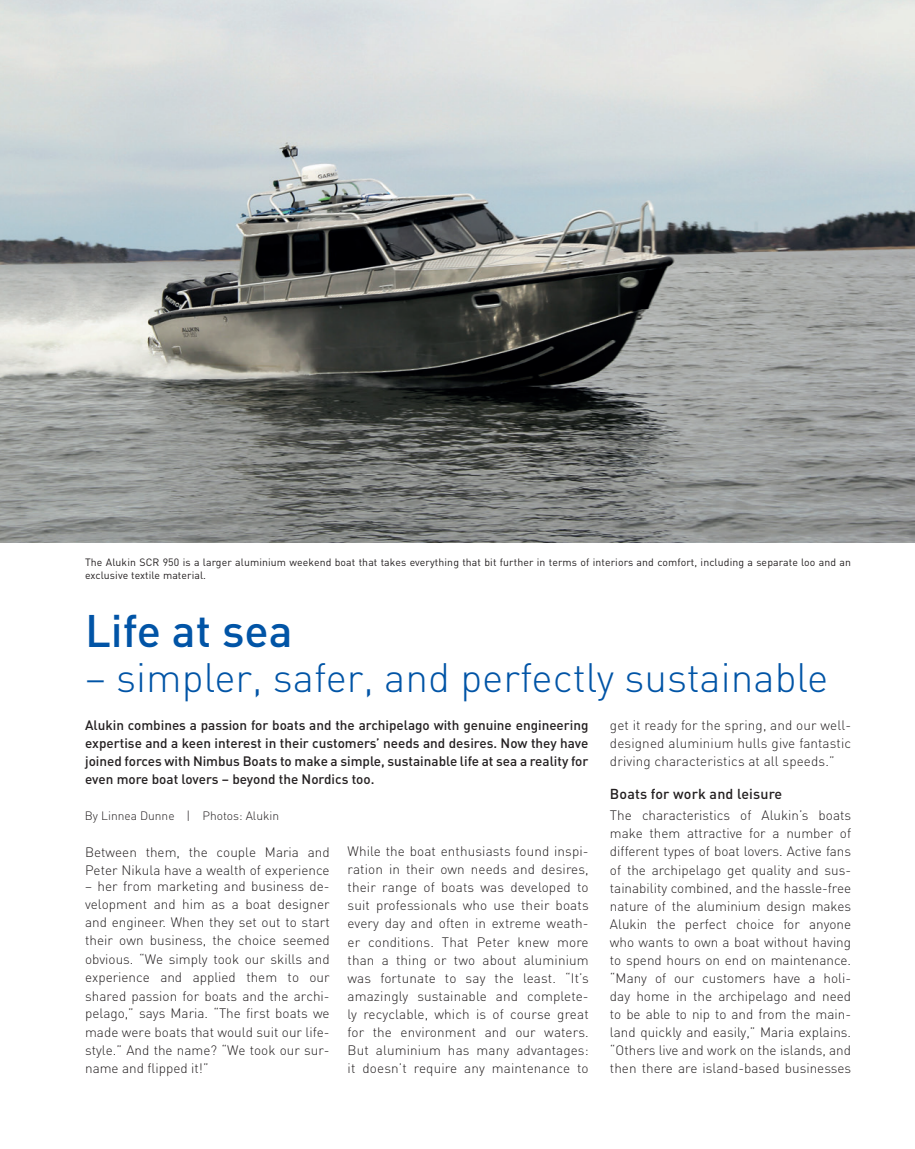
<style>
.page{position:relative;width:915px;height:1149px;background:#fff}
.page>*{position:absolute;margin:0;border:0;box-sizing:border-box;transform-origin:0 0}
.t1{font:500 45px "DIN";color:#0154a6}
.t2{font:300 40.5px "DIN";color:#0154a6}
.t3{font:500 14.25px "DIN";letter-spacing:.01em;color:#231f20}
.t4{font:300 13.5px/18px "DIN";color:#231f20;text-align:justify}
.t5{font:500 13.5px/18px "DIN";color:#231f20;text-align:justify}
.t6{font:300 12px "DIN";color:#231f20}
.t7{font:10.5px/13.5px "DIN";letter-spacing:.01em;color:#231f20}
</style>
<div class="page">
<img style="left:0;top:0;width:914px;height:542px">
<p class="t7" style="left:85px;top:555px;width:767px">The Alukin SCR 950 is a larger aluminium weekend boat that takes everything that bit further in terms of interiors and comfort, including a separate loo and an exclusive textile material.</p>
<h1 class="t1" style="left:85px;top:602px;width:209px">Life at sea</h1>
<h2 class="t2" style="left:85px;top:652px;width:744px">– simpler, safer, and perfectly sustainable</h2>
<p class="t4" style="left:609px;top:716px;width:242px">get it ready for the spring, and our well&shy;designed aluminium hulls give fantastic driving characteristics at all speeds.”</p>
<p class="t3" style="left:609px;top:785px;width:174px">Boats for work and leisure</p>
<p class="t4" style="left:609px;top:806px;width:242px">The characteristics of Alukin’s boats make them attractive for a number of different types of boat lovers. Active fans of the archipelago get quality and sus&shy;tainability combined, and the hassle-free nature of the aluminium design makes Alukin the perfect choice for anyone who wants to own a boat without having to spend hours on end on maintenance. “Many of our customers have a holi&shy;day home in the archipelago and need to be able to nip to and from the main&shy;land quickly and easily,” Maria explains. “Others live and work on the islands, and then there are island-based businesses</p>
<p class="t5" style="left:85px;top:715px;width:504px">Alukin combines a passion for boats and the archipelago with genuine engineering expertise and a keen interest in their customers’ needs and desires. Now they have joined forces with Nimbus Boats to make a simple, sustainable life at sea a reality for even more boat lovers – beyond the Nordics too.</p>
<p class="t6" style="left:85px;top:808px;width:195px">By Linnea Dunne | Photos: Alukin</p>
<p class="t4" style="left:85px;top:842px;width:246px">Between them, the couple Maria and<br>Peter Nikula have a wealth of experience</p>
<p class="t4" style="left:85px;top:877px;width:246px">– her from marketing and business de&shy;velopment and him as a boat designer and engineer. When they set out to start their own business, the choice seemed obvious. “We simply took our skills and experience and applied them to our shared passion for boats and the archi-</p>
<p class="t4" style="left:85px;top:1003px;width:246px">pelago,” says Maria. “The first boats we made were boats that would suit our life&shy;style.” And the name? “We took our sur&shy;name and flipped it!”</p>
<p class="t4" style="left:347px;top:842px;width:242px">While the boat enthusiasts found inspi&shy;ration in their own needs and desires, their range of boats was developed to suit professionals who use their boats every day and often in extreme weath&shy;er conditions. That Peter knew more than a thing or two about aluminium was fortunate to say the least. “It’s amazingly sustainable and complete&shy;ly recyclable, which is of course great for the environment and our waters.<br>But aluminium has many advantages: it doesn’t require any maintenance to</p>
</div>
